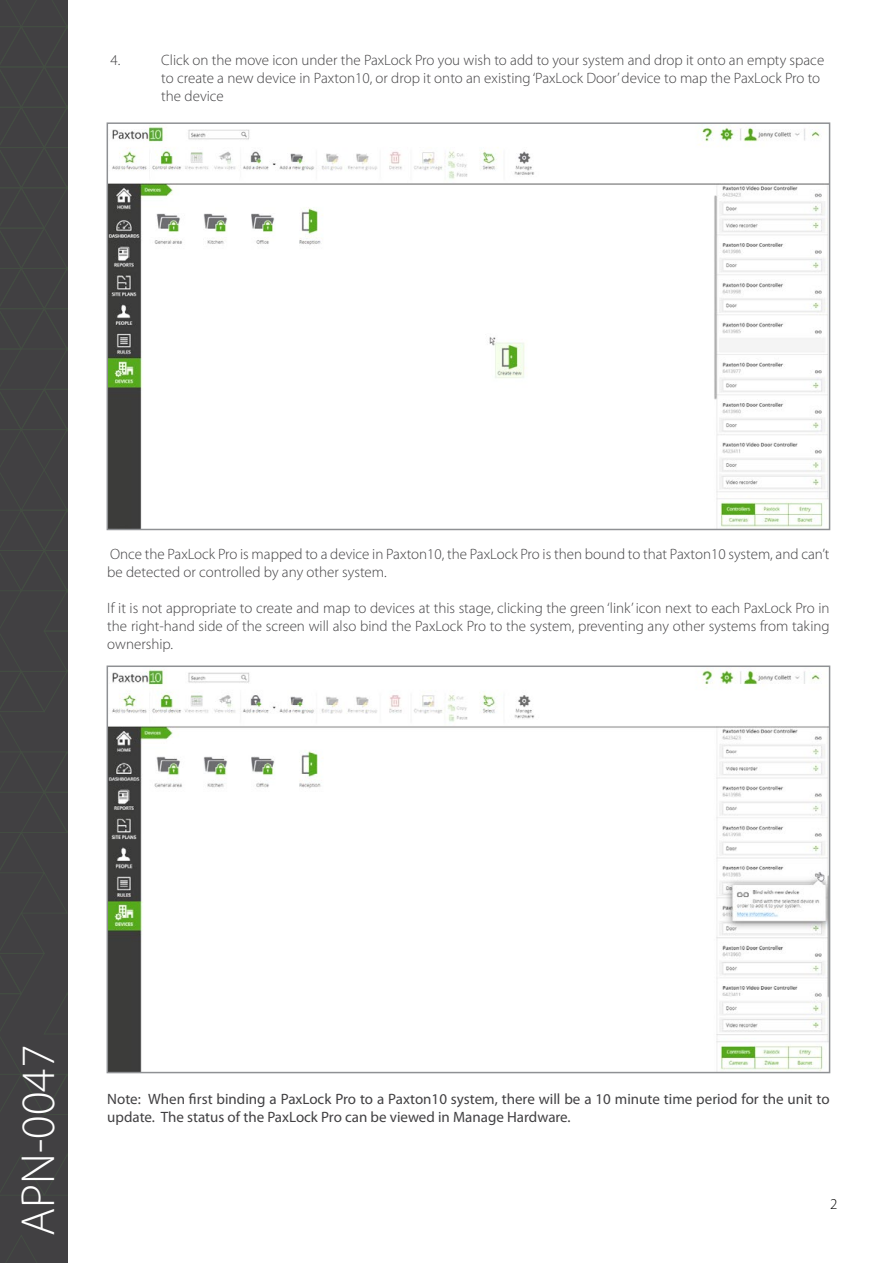
<style>
.page{position:relative;width:893px;height:1263px;background:#fff}
.page>*{position:absolute;margin:0;border:0;box-sizing:border-box;transform-origin:0 0}
.t1{font:300 48px "Myriad Pro";color:#fff}
.t2{font:300 15px/18px "Myriad Pro";color:#414042}
.t3{font:15px/18px "Myriad Pro";color:#414042}
.t4{font:300 15px "Myriad Pro";color:#000}
</style>
<div class="page">
<div style="left:0;top:0;width:67px;height:1263px;background:#414042"></div>
<svg style="left:6px;top:1235px;width:31px;height:28px"></svg>
<svg style="left:0;top:0;width:67px;height:1196px"></svg>
<img style="left:110px;top:127px;width:717px;height:400px">
<div style="left:107px;top:122px;width:723px;height:408px;border:2px solid #8f9194"></div>
<img style="left:110px;top:669px;width:717px;height:401px">
<div style="left:107px;top:665px;width:723px;height:408px;border:2px solid #8f9194"></div>
<p class="t2" style="left:111px;top:51px;width:11px">4.</p>
<p class="t2" style="left:161px;top:51px;width:664px">Click on the move icon under the PaxLock Pro you wish to add to your system and drop it onto an empty space to create a new device in Paxton10, or drop it onto an existing ‘PaxLock Door’ device to map the PaxLock Pro to the device</p>
<p class="t2" style="left:107px;top:544px;width:724px">Once the PaxLock Pro is mapped to a device in Paxton10, the PaxLock Pro is then bound to that Paxton10 system, and can’t be detected or controlled by any other system.</p>
<p class="t2" style="left:107px;top:598px;width:724px;text-align:justify">If it is not appropriate to create and map to devices at this stage, clicking the green ‘link’ icon next to each PaxLock Pro in the right-hand side of the screen will also bind the PaxLock Pro to the system, preventing any other systems from taking ownership.</p>
<h1 class="t1" style="left:9px;top:1236px;width:192px;rotate:-90deg">APN-0047</h1>
<p class="t3" style="left:107px;top:1090px;width:724px">Note: When first binding a PaxLock Pro to a Paxton10 system, there will be a 10 minute time period for the unit to update. The status of the PaxLock Pro can be viewed in Manage Hardware.</p>
<p class="t4" style="left:830px;top:1195px;width:9px">2</p>
</div>
